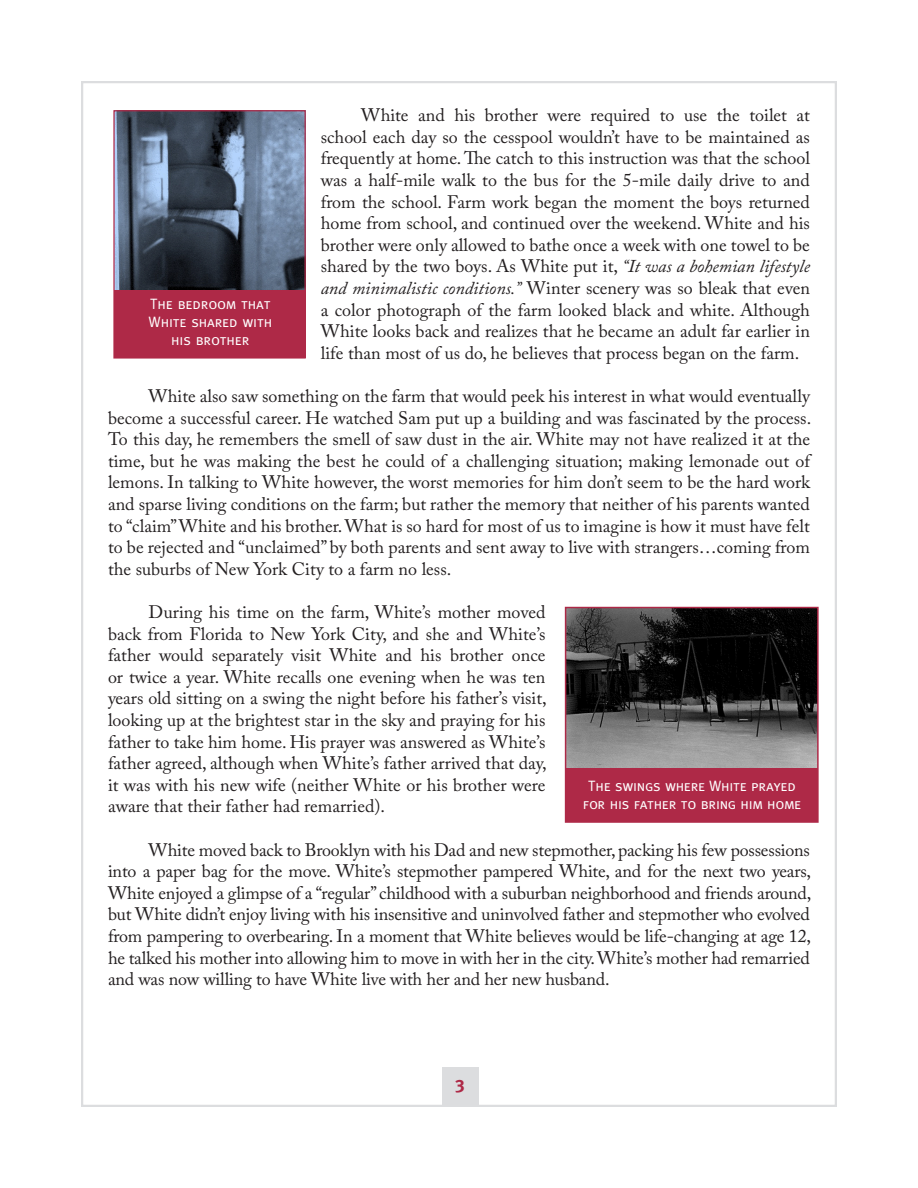
<style>
.page{position:relative;width:918px;height:1188px;background:#fff}
.page>*{position:absolute;margin:0;border:0;box-sizing:border-box;transform-origin:0 0}
.t1{font:18px/21.6px "Adobe Caslon Pro";color:#231f20;text-align:justify}
.t2{font:18px "Meta Plus Bold Caps";color:#ae2947}
.t3{font:15px/18px "Meta Caps";letter-spacing:-.02em;color:#fff;text-align:center}
.s1{font-style:italic}
</style>
<div class="page">
<div style="left:442px;top:1067px;width:36px;height:40px;background:#dcdddf"></div>
<img style="left:115px;top:112px;width:189px;height:178px">
<div style="left:113px;top:110px;width:193px;height:249px;border:1px solid #ae2947"></div>
<div style="left:114px;top:290px;width:191px;height:68px;background:#ae2947"></div>
<img style="left:568px;top:610px;width:248px;height:158px">
<div style="left:565px;top:607px;width:254px;height:216px;border:2px solid #ae2947"></div>
<div style="left:566px;top:768px;width:252px;height:54px;background:#ae2947"></div>
<p class="t1" style="left:321px;top:104px;width:491px;text-indent:40px">White and his brother were required to use the toilet at school each day so the cesspool wouldn’t have to be maintained as frequently at home. The catch to this instruction was that the school was a half-mile walk to the bus for the 5-mile daily drive to and from the school. Farm work began the moment the boys returned home from school, and continued over the weekend. White and his brother were only allowed to bathe once a week with one towel to be shared by the two boys. As White put it, <span class="s1">“It was a bohemian lifestyle and minimalistic conditions.”</span> Winter scenery was so bleak that even a color photograph of the farm looked black and white. Although White looks back and realizes that he became an adult far earlier in life than most of us do, he believes that process began on the farm.</p>
<p class="t1" style="left:108px;top:385px;width:705px;text-indent:40px">White also saw something on the farm that would peek his interest in what would eventually become a successful career. He watched Sam put up a building and was fascinated by the process.<br>To this day, he remembers the smell of saw dust in the air. White may not have realized it at the time, but he was making the best he could of a challenging situation; making lemonade out of lemons. In talking to White however, the worst memories for him don’t seem to be the hard work and sparse living conditions on the farm; but rather the memory that neither of his parents wanted to “claim” White and his brother. What is so hard for most of us to imagine is how it must have felt to be rejected and “unclaimed” by both parents and sent away to live with strangers…coming from the suburbs of New York City to a farm no less.</p>
<p class="t1" style="left:108px;top:601px;width:440px;text-indent:40px">During his time on the farm, White’s mother moved back from Florida to New York City, and she and White’s father would separately visit White and his brother once or twice a year. White recalls one evening when he was ten years old sitting on a swing the night before his father’s visit, looking up at the brightest star in the sky and praying for his father to take him home. His prayer was answered as White’s father agreed, although when White’s father arrived that day, it was with his new wife (neither White or his brother were aware that their father had remarried).</p>
<p class="t1" style="left:108px;top:839px;width:705px;text-indent:40px">White moved back to Brooklyn with his Dad and new stepmother, packing his few possessions into a paper bag for the move. White’s stepmother pampered White, and for the next two years, White enjoyed a glimpse of a “regular” childhood with a suburban neighborhood and friends around, but White didn’t enjoy living with his insensitive and uninvolved father and stepmother who evolved from pampering to overbearing. In a moment that White believes would be life-changing at age 12, he talked his mother into allowing him to move in with her in the city. White’s mother had remarried and was now willing to have White live with her and her new husband.</p>
<p class="t3" style="left:149px;top:295px;width:125px">The bedroom that<br>White shared with his brother</p>
<p class="t3" style="left:583px;top:776px;width:220px">The swings where White prayed for his father to bring him home</p>
<p class="t2" style="left:455px;top:1075px;width:11px">3</p>
</div>
